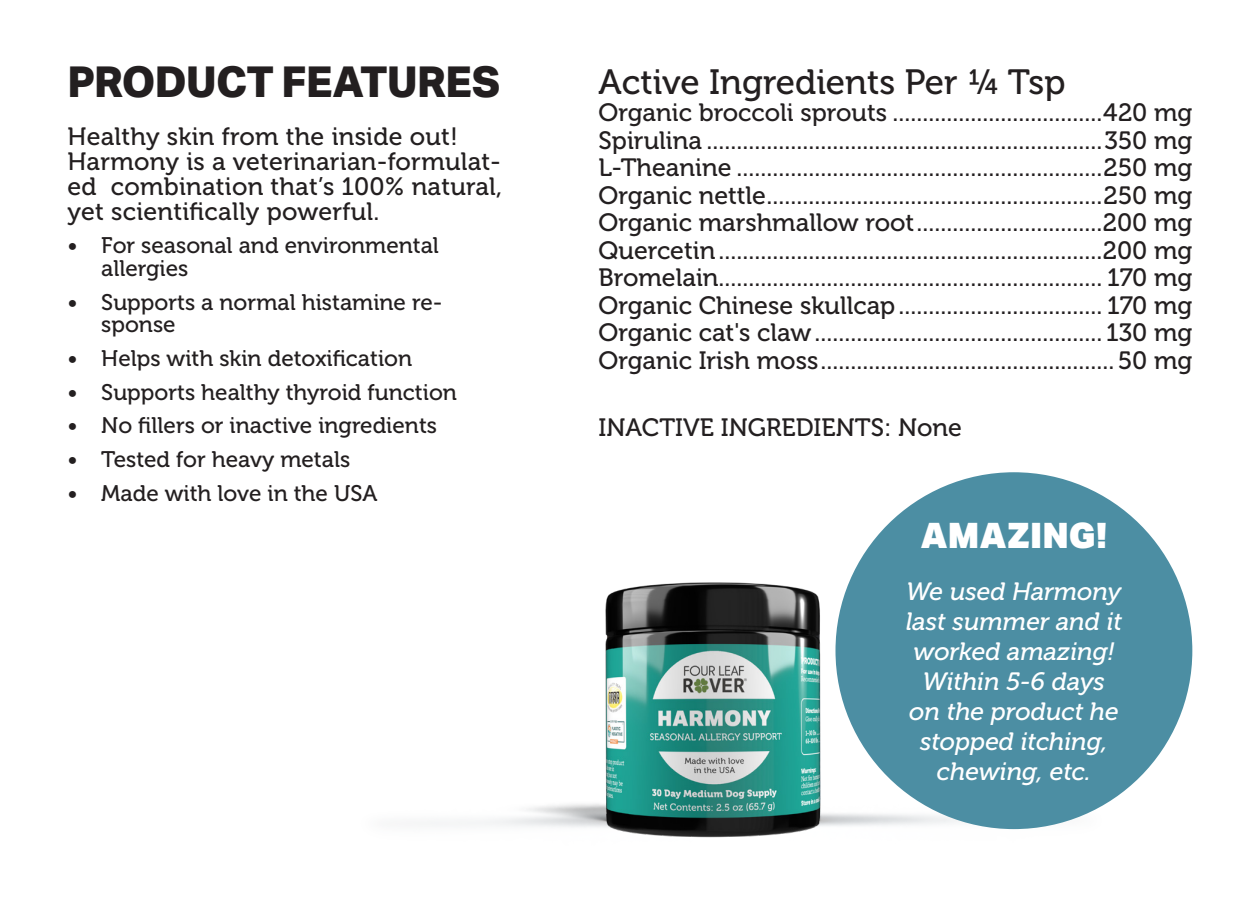
<style>
.page{position:relative;width:1260px;height:900px;background:#fff}
.page>*{position:absolute;margin:0;border:0;box-sizing:border-box;transform-origin:0 0}
.t1{font:800 42.5px "Aktiv Grotesk";letter-spacing:-.015em;color:#231f20}
.t2{font:35px "Museo 500";color:#231f20}
.t3{font:900 35px "Aktiv Grotesk";color:#fff}
.Small_Text{font:25px/25px "Museo 500";color:#231f20}
.t4{font:italic 25px/30px "Museo 500";color:#fff;text-align:center}
.t5{font:22.5px/22.5px "Museo 500";color:#231f20}
</style>
<div class="page">
<div style="left:836px;top:472px;width:356px;height:357px;background:#4c8ea3;border-radius:50%"></div>
<img style="left:512px;top:516px;width:403px;height:322px">
<h2 class="t1" style="left:68px;top:58px;width:434px">PRODUCT FEATURES</h2>
<p class="Small_Text" style="left:68px;top:124px;width:436px">Healthy skin from the inside out!<br>Harmony is a veterinarian-formulat&shy;ed combination that’s 100% natural, yet scientifically powerful.</p>
<p class="t5" style="left:101px;top:235px;width:339px;text-indent:-34px">• For seasonal and environmental allergies</p>
<p class="t5" style="left:101px;top:291px;width:343px;text-indent:-34px">• Supports a normal histamine re&shy;sponse</p>
<p class="t5" style="left:68px;top:347px;width:346px">• Helps with skin detoxification</p>
<p class="t5" style="left:68px;top:381px;width:391px">• Supports healthy thyroid function</p>
<p class="t5" style="left:68px;top:415px;width:371px">• No fillers or inactive ingredients</p>
<p class="t5" style="left:68px;top:448px;width:284px">• Tested for heavy metals</p>
<p class="t5" style="left:68px;top:482px;width:311px">• Made with love in the USA</p>
<p class="t2" style="left:598px;top:63px;width:469px">Active Ingredients Per ¼ Tsp</p>
<p class="Small_Text" style="left:598px;top:101px;width:596px">Organic broccoli sprouts ...................................420 mg</p>
<p class="Small_Text" style="left:598px;top:128px;width:596px">Spirulina ..................................................................350 mg</p>
<p class="Small_Text" style="left:598px;top:156px;width:596px">L-Theanine .............................................................250 mg</p>
<p class="Small_Text" style="left:598px;top:183px;width:596px">Organic nettle........................................................250 mg</p>
<p class="Small_Text" style="left:598px;top:211px;width:596px">Organic marshmallow root...............................200 mg</p>
<p class="Small_Text" style="left:598px;top:238px;width:596px">Quercetin................................................................200 mg</p>
<p class="Small_Text" style="left:598px;top:266px;width:596px">Bromelain................................................................ 170 mg</p>
<p class="Small_Text" style="left:598px;top:293px;width:596px">Organic Chinese skullcap.................................. 170 mg</p>
<p class="Small_Text" style="left:598px;top:321px;width:596px">Organic cat's claw................................................ 130 mg</p>
<p class="Small_Text" style="left:598px;top:348px;width:596px">Organic Irish moss.................................................50 mg</p>
<p class="Small_Text" style="left:598px;top:416px;width:365px">INACTIVE INGREDIENTS: None</p>
<p class="t3" style="left:920px;top:512px;width:189px">AMAZING!</p>
<p class="t4" style="left:906px;top:577px;width:218px">We used Harmony last summer and it worked amazing!<br>Within 5-6 days on the product he stopped itching, chewing, etc.</p>
</div>
